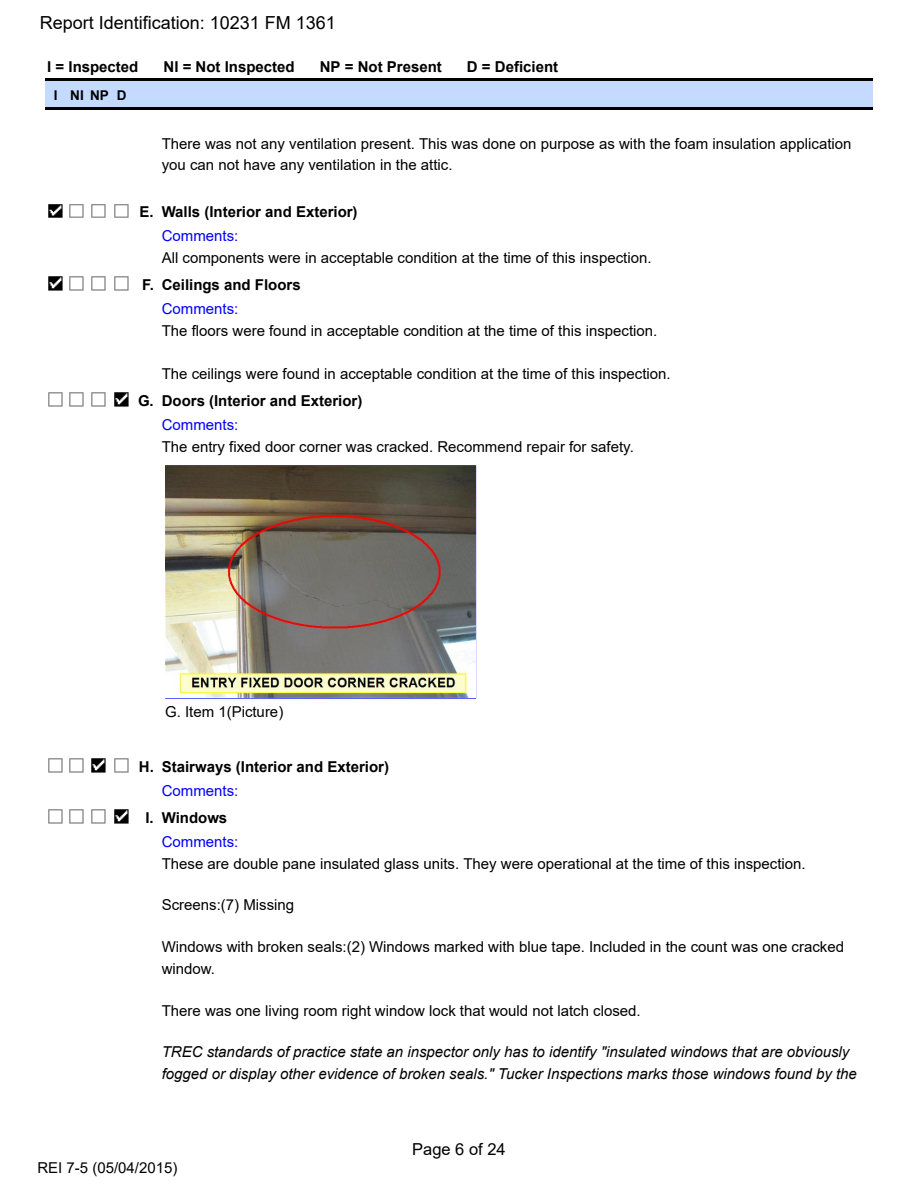
<style>
.page{position:relative;width:918px;height:1188px;background:#fff}
.page>*{position:absolute;margin:0;border:0;box-sizing:border-box;transform-origin:0 0}
.t1{font:18px "Arial";color:#000}
.t2{font:16.5px "Arial";color:#000}
.t3{font:15px/21.6px "Arial";color:#000}
.t4{font:italic 15px/21.6px "Arial";color:#000}
.t5{font:700 15px "Arial";color:#000}
.t6{font:15px "Arial";color:#00f}
.t7{font:700 13.5px "Arial";color:#000}
</style>
<div class="page">
<div style="left:45px;top:79px;width:21px;height:30px;background:#c4dbff"></div>
<div style="left:66px;top:79px;width:22px;height:30px;background:#c4dbff"></div>
<div style="left:88px;top:79px;width:23px;height:30px;background:#c4dbff"></div>
<div style="left:111px;top:79px;width:21px;height:30px;background:#c4dbff"></div>
<div style="left:132px;top:79px;width:27px;height:30px;background:#c4dbff"></div>
<div style="left:159px;top:79px;width:714px;height:30px;background:#c4dbff"></div>
<hr style="left:45px;top:79px;width:21px;height:2px;background:#000">
<hr style="left:45px;top:107px;width:21px;height:2px;background:#000">
<hr style="left:66px;top:79px;width:22px;height:2px;background:#000">
<hr style="left:66px;top:107px;width:22px;height:2px;background:#000">
<hr style="left:88px;top:79px;width:23px;height:2px;background:#000">
<hr style="left:88px;top:107px;width:23px;height:2px;background:#000">
<hr style="left:111px;top:79px;width:21px;height:2px;background:#000">
<hr style="left:111px;top:107px;width:21px;height:2px;background:#000">
<hr style="left:132px;top:79px;width:27px;height:2px;background:#000">
<hr style="left:132px;top:107px;width:27px;height:2px;background:#000">
<hr style="left:159px;top:79px;width:714px;height:2px;background:#000">
<hr style="left:159px;top:107px;width:714px;height:2px;background:#000">
<img style="left:48px;top:204px;width:15px;height:14px">
<img style="left:69px;top:204px;width:15px;height:14px">
<img style="left:91px;top:204px;width:15px;height:14px">
<img style="left:114px;top:204px;width:15px;height:14px">
<img style="left:48px;top:276px;width:15px;height:15px">
<img style="left:69px;top:276px;width:15px;height:15px">
<img style="left:91px;top:276px;width:15px;height:15px">
<img style="left:114px;top:276px;width:15px;height:15px">
<img style="left:48px;top:392px;width:15px;height:15px">
<img style="left:69px;top:392px;width:15px;height:15px">
<img style="left:91px;top:392px;width:15px;height:15px">
<img style="left:114px;top:392px;width:15px;height:15px">
<img style="left:166px;top:466px;width:309px;height:232px">
<img style="left:48px;top:758px;width:15px;height:15px">
<img style="left:69px;top:758px;width:15px;height:15px">
<img style="left:91px;top:758px;width:15px;height:15px">
<img style="left:114px;top:758px;width:15px;height:15px">
<img style="left:48px;top:809px;width:15px;height:15px">
<img style="left:69px;top:809px;width:15px;height:15px">
<img style="left:91px;top:809px;width:15px;height:15px">
<img style="left:114px;top:809px;width:15px;height:15px">
<p class="t1" style="left:40px;top:12px;width:297px">Report Identification: 10231 FM 1361</p>
<p class="t5" style="left:47px;top:58px;width:93px">I = Inspected</p>
<p class="t5" style="left:164px;top:58px;width:133px">NI = Not Inspected</p>
<p class="t5" style="left:320px;top:58px;width:124px">NP = Not Present</p>
<p class="t5" style="left:467px;top:58px;width:93px">D = Deficient</p>
<p class="t7" style="left:54px;top:88px;width:74px">I NINP D</p>
<p class="t3" style="left:162px;top:133px;width:691px">There was not any ventilation present. This was done on purpose as with the foam insulation application you can not have any ventilation in the attic.</p>
<p class="t5" style="left:140px;top:203px;width:219px">E. Walls (Interior and Exterior)</p>
<p class="t6" style="left:162px;top:228px;width:78px">Comments:</p>
<p class="t3" style="left:162px;top:247px;width:491px">All components were in acceptable condition at the time of this inspection.</p>
<p class="t5" style="left:142px;top:276px;width:160px">F. Ceilings and Floors</p>
<p class="t6" style="left:162px;top:301px;width:78px">Comments:</p>
<p class="t3" style="left:162px;top:320px;width:497px">The floors were found in acceptable condition at the time of this inspection.</p>
<p class="t3" style="left:162px;top:363px;width:511px">The ceilings were found in acceptable condition at the time of this inspection.</p>
<p class="t5" style="left:138px;top:392px;width:226px">G. Doors (Interior and Exterior)</p>
<p class="t6" style="left:162px;top:416px;width:78px">Comments:</p>
<p class="t3" style="left:162px;top:436px;width:474px">The entry fixed door corner was cracked. Recommend repair for safety.</p>
<p class="t3" style="left:165px;top:701px;width:120px">G. Item 1(Picture)</p>
<p class="t5" style="left:139px;top:758px;width:252px">H. Stairways (Interior and Exterior)</p>
<p class="t6" style="left:162px;top:782px;width:78px">Comments:</p>
<p class="t5" style="left:146px;top:809px;width:83px">I. Windows</p>
<p class="t6" style="left:162px;top:834px;width:78px">Comments:</p>
<p class="t3" style="left:162px;top:853px;width:646px">These are double pane insulated glass units. They were operational at the time of this inspection.</p>
<p class="t3" style="left:162px;top:894px;width:134px">Screens:(7) Missing</p>
<p class="t3" style="left:162px;top:936px;width:684px">Windows with broken seals:(2) Windows marked with blue tape. Included in the count was one cracked window.</p>
<p class="t3" style="left:162px;top:1000px;width:481px">There was one living room right window lock that would not latch closed.</p>
<p class="t4" style="left:162px;top:1041px;width:697px">TREC standards of practice state an inspector only has to identify "insulated windows that are obviously fogged or display other evidence of broken seals." Tucker Inspections marks those windows found by the</p>
<p class="t3" style="left:38px;top:1157px;width:141px">REI 7-5 (05/04/2015)</p>
<p class="t2" style="left:412px;top:1140px;width:95px">Page 6 of 24</p>
</div>
